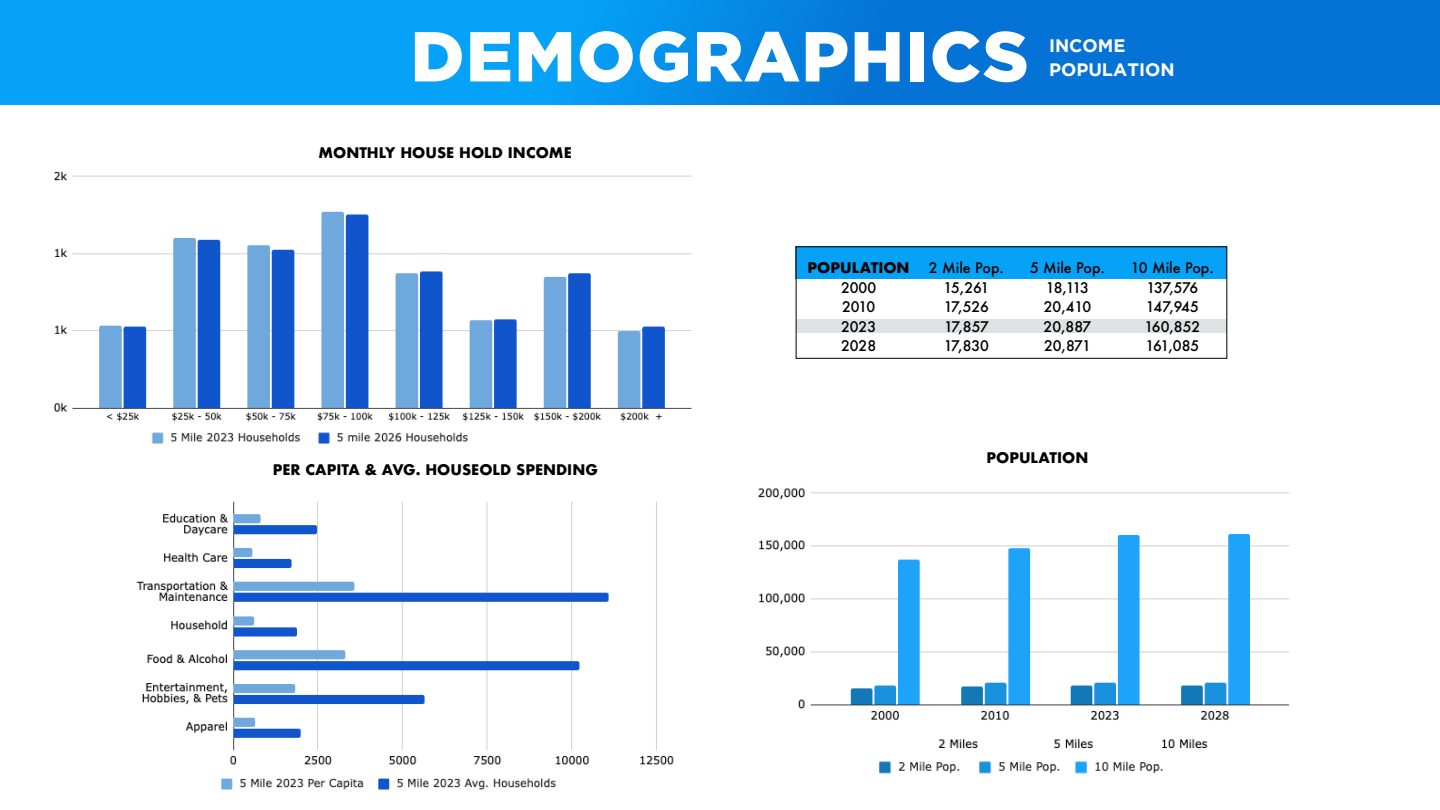
<style>
.page{position:relative;width:1440px;height:810px;background:#fff}
.page>*{position:absolute;margin:0;border:0;box-sizing:border-box;transform-origin:0 0}
.t1{font:900 70.5px "Gotham";letter-spacing:.02em;color:#fff}
.t2{font:700 18px/24px "Gotham";color:#fff}
.t3{font:500 14.25px/19.5px "Futura";color:#000;text-align:center}
.t4{font:700 14.25px "Futura";color:#000}
</style>
<div class="page">
<svg style="left:1px;top:0;width:1438px;height:104px;background:#058ae6"></svg>
<div style="left:796px;top:319px;width:430px;height:13px;background:#e0e1e2"></div>
<div style="left:796px;top:247px;width:430px;height:32px;background:#05a2f7"></div>
<div style="left:796px;top:247px;width:430px;height:112px;border:1px solid #000"></div>
<img style="left:54px;top:171px;width:638px;height:273px">
<img style="left:136px;top:501px;width:537px;height:289px">
<img style="left:758px;top:488px;width:532px;height:286px">
<h1 class="t1" style="left:410px;top:16px;width:619px">DEMOGRAPHICS</h1>
<p class="t2" style="left:1048px;top:33px;width:127px">INCOME<br>POPULATION</p>
<p class="t4" style="left:318px;top:143px;width:255px">MONTHLY HOUSE HOLD INCOME</p>
<p class="t4" style="left:273px;top:459px;width:327px">PER CAPITA &amp; AVG. HOUSEOLD SPENDING</p>
<p class="t4" style="left:807px;top:258px;width:103px">POPULATION</p>
<p class="t3" style="left:841px;top:278px;width:37px;text-align:justify">2000<br>2010<br>2023<br>2028</p>
<p class="t3" style="left:928px;top:258px;width:77px">2 Mile Pop.<br>15,261<br>17,526<br>17,857<br>17,830</p>
<p class="t3" style="left:1030px;top:258px;width:77px">5 Mile Pop.<br>18,113<br>20,410<br>20,887<br>20,871</p>
<p class="t3" style="left:1130px;top:258px;width:84px">10 Mile Pop.<br>137,576<br>147,945<br>160,852<br>161,085</p>
<p class="t4" style="left:986px;top:447px;width:103px">POPULATION</p>
</div>
